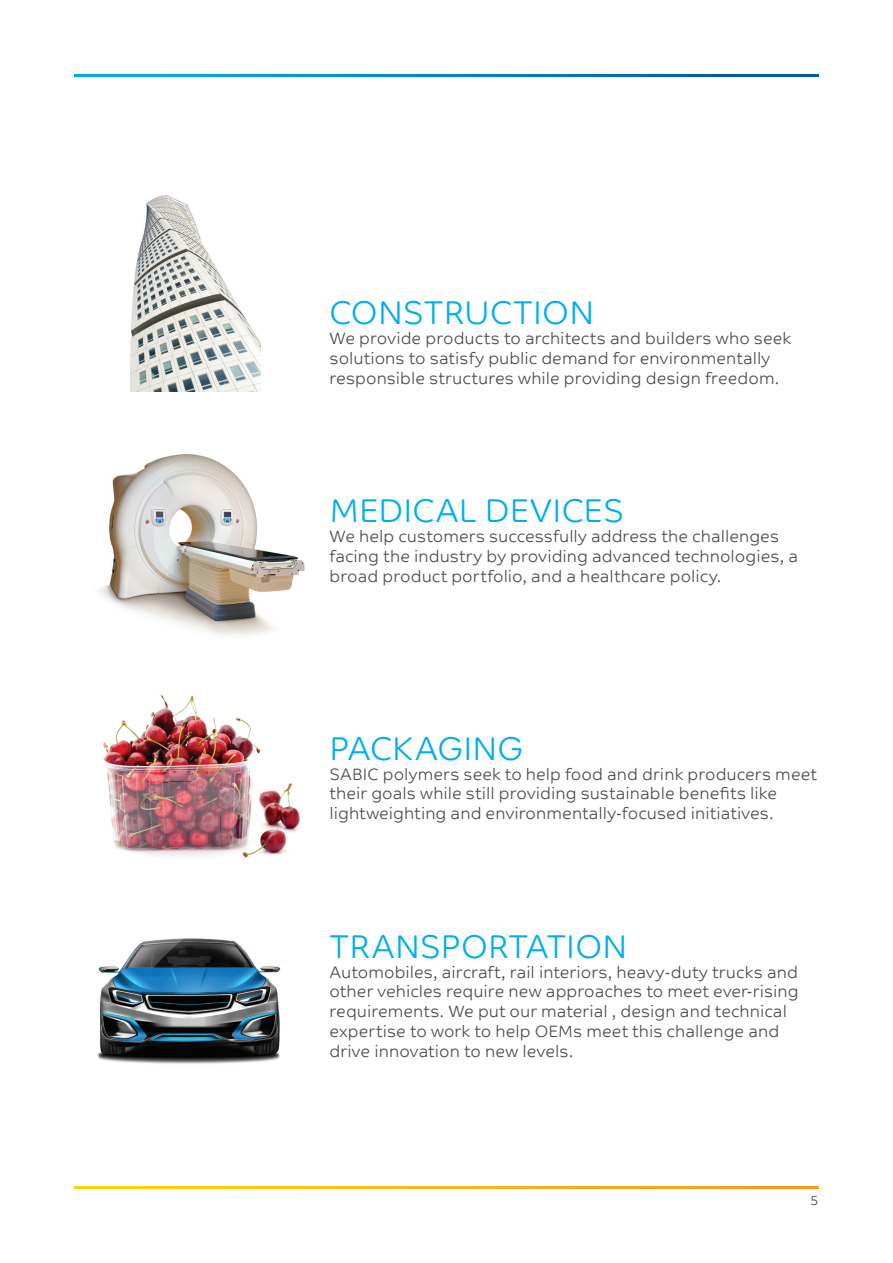
<style>
.page{position:relative;width:893px;height:1263px;background:#fff}
.page>*{position:absolute;margin:0;border:0;box-sizing:border-box;transform-origin:0 0}
.t1{font:300 33px "SABIC Typeface Text";color:#00aeef}
.t2{font:300 16.5px/19.8px "SABIC Typeface Text";letter-spacing:.005em;color:#4b4c4d}
.t3{font:300 13.5px "SABIC Typeface Text";color:#4b4c4d}
</style>
<div class="page">
<svg style="left:74px;top:74px;width:745px;height:3px"></svg>
<svg style="left:74px;top:1186px;width:745px;height:2px"></svg>
<img style="left:99px;top:454px;width:206px;height:181px">
<img style="left:103px;top:695px;width:197px;height:163px">
<img style="left:97px;top:938px;width:184px;height:126px">
<img style="left:130px;top:194px;width:130px;height:198px">
<h1 class="t1" style="left:330px;top:282px;width:266px">CONSTRUCTION</h1>
<p class="t2" style="left:330px;top:327px;width:463px">We provide products to architects and builders who seek solutions to satisfy public demand for environmentally responsible structures while providing design freedom.</p>
<h1 class="t1" style="left:330px;top:480px;width:296px">MEDICAL DEVICES</h1>
<p class="t2" style="left:330px;top:525px;width:470px">We help customers successfully address the challenges facing the industry by providing advanced technologies, a broad product portfolio, and a healthcare policy.</p>
<h1 class="t1" style="left:330px;top:717px;width:195px">PACKAGING</h1>
<p class="t2" style="left:330px;top:763px;width:489px">SABIC polymers seek to help food and drink producers meet their goals while still providing sustainable benefits like lightweighting and environmentally-focused initiatives.</p>
<h1 class="t1" style="left:330px;top:915px;width:299px">TRANSPORTATION</h1>
<p class="t2" style="left:330px;top:961px;width:471px">Automobiles, aircraft, rail interiors, heavy-duty trucks and other vehicles require new approaches to meet ever-rising requirements. We put our material , design and technical expertise to work to help OEMs meet this challenge and drive innovation to new levels.</p>
<p class="t3" style="left:811px;top:1188px;width:9px">5</p>
</div>
